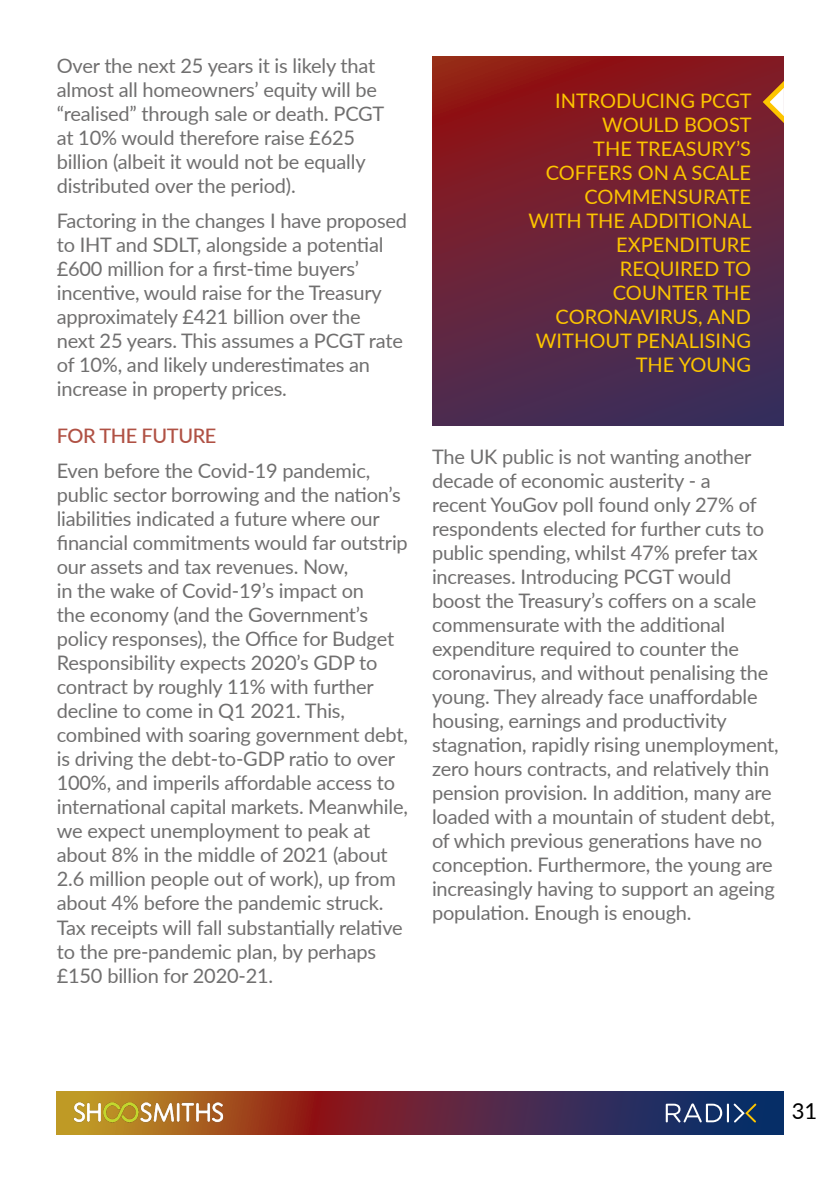
<style>
.page{position:relative;width:840px;height:1191px;background:#fff}
.page>*{position:absolute;margin:0;border:0;box-sizing:border-box;transform-origin:0 0}
.t1{font:22px "Lato";color:#000}
.t2{font:20px/24px "Lato";letter-spacing:-.01em;color:#706f6f}
.t3{font:20px/24px "Lato";color:#fdc500;text-align:right}
.t4{font:500 20px "Lato";letter-spacing:-.02em;color:#b05144}
</style>
<div class="page">
<svg style="left:57px;top:1091px;width:726px;height:43px;background:#66363c"></svg>
<svg style="left:665px;top:1101px;width:92px;height:23px;background:#445980"></svg>
<img style="left:74px;top:1101px;width:151px;height:22px">
<div style="left:432px;top:57px;width:351px;height:368px;background:linear-gradient(to bottom,#901718,#3f2f5b)"></div>
<svg style="left:758px;top:73px;width:25px;height:57px"></svg>
<p class="t2" style="left:57px;top:53px;width:329px">Over the next 25 years it is likely that almost all homeowners’ equity will be “realised” through sale or death. PCGT at 10% would therefore raise £625 billion (albeit it would not be equally distributed over the period).</p>
<p class="t2" style="left:57px;top:208px;width:351px">Factoring in the changes I have proposed to IHT and SDLT, alongside a potential £600 million for a first-time buyers’ incentive, would raise for the Treasury approximately £421 billion over the<br>next 25 years. This assumes a PCGT rate of 10%, and likely underestimates an increase in property prices.</p>
<p class="t4" style="left:57px;top:421px;width:161px">FOR THE FUTURE</p>
<p class="t2" style="left:57px;top:458px;width:352px">Even before the Covid-19 pandemic, public sector borrowing and the nation’s liabilities indicated a future where our financial commitments would far outstrip our assets and tax revenues. Now,<br>in the wake of Covid-19’s impact on<br>the economy (and the Government’s policy responses), the Office for Budget Responsibility expects 2020’s GDP to contract by roughly 11% with further decline to come in Q1 2021. This, combined with soaring government debt, is driving the debt-to-GDP ratio to over 100%, and imperils affordable access to international capital markets. Meanwhile, we expect unemployment to peak at about 8% in the middle of 2021 (about 2.6 million people out of work), up from about 4% before the pandemic struck.<br>Tax receipts will fall substantially relative to the pre-pandemic plan, by perhaps £150 billion for 2020-21.</p>
<p class="t3" style="left:528px;top:88px;width:225px">INTRODUCING PCGT<br>WOULD BOOST<br>THE TREASURY’S<br>COFFERS ON A SCALE<br>COMMENSURATE<br>WITH THE ADDITIONAL<br>EXPENDITURE<br>REQUIRED TO<br>COUNTER THE<br>CORONAVIRUS, AND<br>WITHOUT PENALISING<br>THE YOUNG</p>
<p class="t2" style="left:432px;top:444px;width:348px">The UK public is not wanting another decade of economic austerity - a<br>recent YouGov poll found only 27% of respondents elected for further cuts to public spending, whilst 47% prefer tax increases. Introducing PCGT would boost the Treasury’s coffers on a scale commensurate with the additional expenditure required to counter the coronavirus, and without penalising the young. They already face unaffordable housing, earnings and productivity stagnation, rapidly rising unemployment, zero hours contracts, and relatively thin pension provision. In addition, many are loaded with a mountain of student debt, of which previous generations have no conception. Furthermore, the young are increasingly having to support an ageing population. Enough is enough.</p>
<p class="t1" style="left:791px;top:1095px;width:27px">31</p>
</div>
